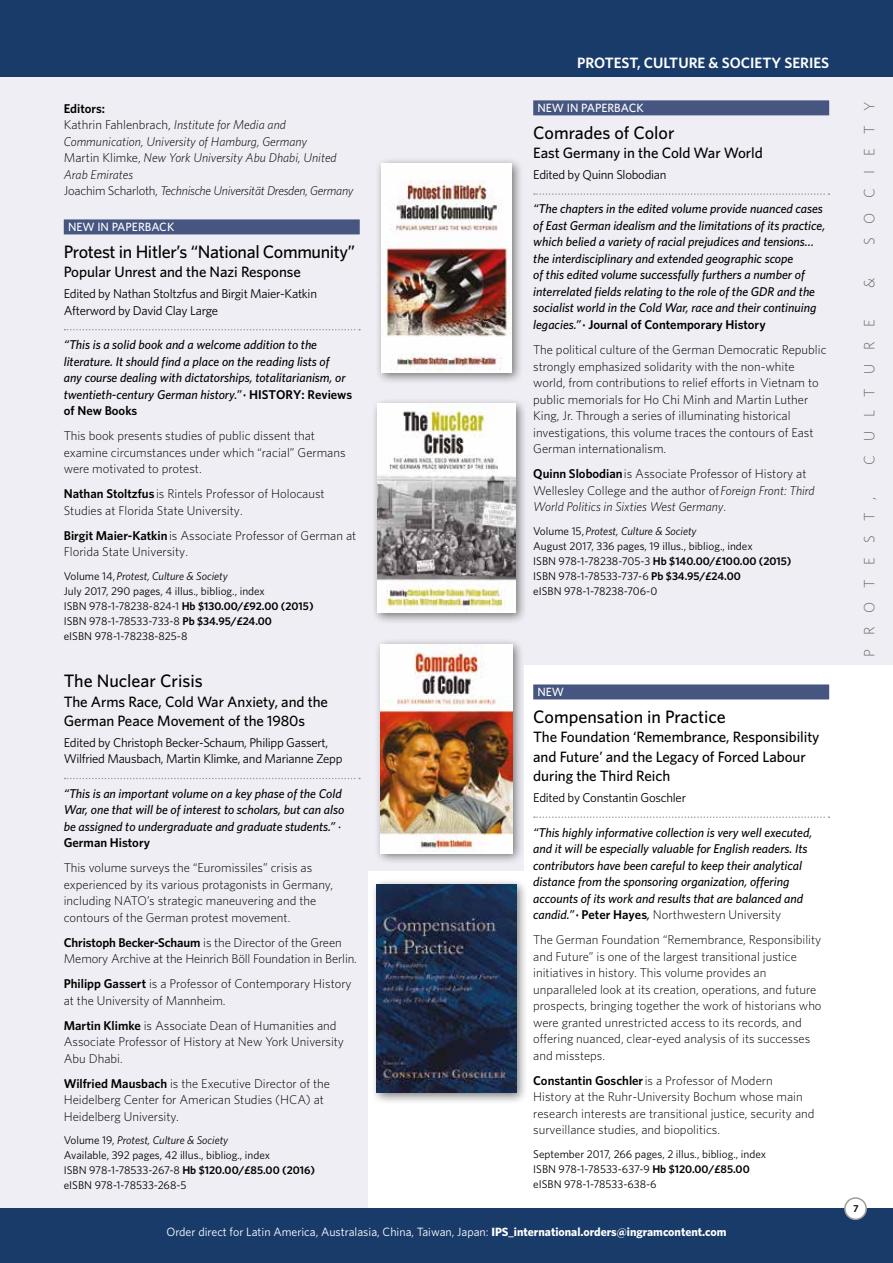
<style>
.page{position:relative;width:893px;height:1263px;background:#fff}
.page>*{position:absolute;margin:0;border:0;box-sizing:border-box;transform-origin:0 0}
.t1{font:500 18px "Whitney HTF";color:#000}
.t2{font:500 18px "Whitney HTF";letter-spacing:-.02em;color:#000}
.t3{font:500 15px/19.5px "Whitney HTF";letter-spacing:-.005em;color:#000}
.t4{font:600 15px "Whitney HTF";color:#fff}
.t5{font:300 15px "Whitney HTF";letter-spacing:.95em;color:#6b6b6a}
.t6{font:300 12.75px/16.5px "Whitney HTF";color:#000}
.t7{font:italic 500 12.75px/16.5px "Whitney HTF";color:#000}
.t8{font:italic 300 12.75px/16.5px "Whitney HTF";color:#000}
.t9{font:12.75px/16.5px "Whitney HTF";letter-spacing:-.02em;color:#000}
.t10{font:600 12.75px "Whitney HTF";color:#000}
.t11{font:600 12px "Whitney HTF";color:#fff}
.t12{font:12px "Whitney HTF";color:#fff}
.t13{font:500 12px "Whitney HTF";color:#fff}
.t14{font:11.25px/15px "Whitney HTF";color:#000}
.t15{font:600 10.5px "Myriad Pro";color:#000}
.s1{font-weight:600;font-style:normal}
.s2{font-style:normal}
.s3{font-weight:600}
.s4{font-style:italic}
.s5{font-weight:400}
.s6{font-weight:300;font-style:normal}
.s7{font-weight:700}
</style>
<div class="page">
<div style="left:0;top:0;width:893px;height:1208px;background:#eeeef4"></div>
<div style="left:368px;top:872px;width:525px;height:336px;background:#fff"></div>
<div style="left:525px;top:665px;width:368px;height:543px;background:#fff"></div>
<div style="left:533px;top:100px;width:296px;height:15px;background:#465681"></div>
<svg style="left:534px;top:193px;width:295px;height:2px"></svg>
<div style="left:533px;top:684px;width:296px;height:15px;background:#465681"></div>
<svg style="left:534px;top:816px;width:295px;height:2px"></svg>
<div style="left:64px;top:219px;width:296px;height:15px;background:#465681"></div>
<svg style="left:65px;top:329px;width:295px;height:1px"></svg>
<svg style="left:65px;top:778px;width:295px;height:1px"></svg>
<div style="left:375px;top:157px;width:149px;height:227px;background:#000;opacity:.5"></div>
<img style="left:381px;top:163px;width:131px;height:209px">
<div style="left:375px;top:638px;width:150px;height:227px;background:#000;opacity:.5"></div>
<img style="left:381px;top:644px;width:131px;height:209px">
<div style="left:371px;top:397px;width:157px;height:228px;background:#000;opacity:.5"></div>
<img style="left:377px;top:404px;width:139px;height:209px">
<div style="left:371px;top:879px;width:157px;height:226px;background:#000;opacity:.5"></div>
<img style="left:377px;top:885px;width:139px;height:208px">
<div style="left:0;top:0;width:893px;height:77px;background:#193b6a"></div>
<div style="left:0;top:1208px;width:893px;height:55px;background:#193b6a"></div>
<div style="left:845px;top:1198px;width:21px;height:21px;background:#fff;border-radius:50%"></div>
<div style="left:844px;top:1197px;width:23px;height:23px;border:2px solid #9d9d9c;border-radius:50%"></div>
<p class="t4" style="left:577px;top:53px;width:254px">PROTEST, CULTURE &amp; SOCIETY SERIES</p>
<p class="t8" style="left:64px;top:100px;width:291px"><span class="s1">Editors:<br></span><span class="s2">Kathrin Fahlenbrach,</span> Institute for Media and Communication, University of Hamburg, Germany<br><span class="s2">Martin Klimke,</span> New York University Abu Dhabi, United Arab Emirates<br><span class="s2">Joachim Scharloth,</span> Technische Universität Dresden, Germany</p>
<p class="t13" style="left:537px;top:101px;width:108px">NEW IN PAPERBACK</p>
<h1 class="t1" style="left:533px;top:122px;width:143px">Comrades of Color</h1>
<p class="t3" style="left:533px;top:143px;width:231px">East Germany in the Cold War World</p>
<p class="t9" style="left:533px;top:166px;width:135px">Edited by Quinn Slobodian</p>
<p class="t7" style="left:533px;top:200px;width:293px">“The chapters in the edited volume provide nuanced cases of East German idealism and the limitations of its practice, which belied a variety of racial prejudices and tensions… the interdisciplinary and extended geographic scope<br>of this edited volume successfully furthers a number of interrelated fields relating to the role of the GDR and the socialist world in the Cold War, race and their continuing legacies.” <span class="s1">· Journal of Contemporary History</span></p>
<p class="t6" style="left:533px;top:341px;width:295px">The political culture of the German Democratic Republic strongly emphasized solidarity with the non-white world, from contributions to relief efforts in Vietnam to public memorials for Ho Chi Minh and Martin Luther King, Jr. Through a series of illuminating historical investigations, this volume traces the contours of East German internationalism.</p>
<p class="t6" style="left:533px;top:465px;width:283px"><span class="s3">Quinn Slobodian</span> is Associate Professor of History at<br>Wellesley College and the author of <span class="s4">Foreign Front: Third<br>World Politics in Sixties West Germany</span>.</p>
<p class="t14" style="left:533px;top:523px;width:260px">Volume 15, <span class="s4">Protest, Culture &amp; Society<br></span>August 2017, 336 pages, 19 illus., bibliog., index<br>ISBN 978-1-78238-705-3 <span class="s3">Hb $140.00/£100.00 (2015)<br></span>ISBN 978-1-78533-737-6 <span class="s3">Pb $34.95/£24.00<br></span>eISBN 978-1-78238-706-0</p>
<p class="t8" style="left:64px;top:166px;width:107px">United A b Emirates</p>
<p class="t13" style="left:68px;top:220px;width:108px">NEW IN PAPERBACK</p>
<h1 class="t2" style="left:64px;top:241px;width:293px">Protest in Hitler’s “National Community”</h1>
<p class="t3" style="left:64px;top:262px;width:239px">Popular Unrest and the Nazi Response</p>
<p class="t9" style="left:64px;top:285px;width:255px">Edited by Nathan Stoltzfus and Birgit Maier-Katkin<br>Afterword by David Clay Large</p>
<p class="t7" style="left:64px;top:336px;width:290px">“This is a solid book and a welcome addition to the literature. It should find a place on the reading lists of<br>any course dealing with dictatorships, totalitarianism, or twentieth-century German history.” <span class="s1">· HISTORY: Reviews of New Books</span></p>
<p class="t6" style="left:64px;top:427px;width:283px">This book presents studies of public dissent that examine circumstances under which “racial” Germans were motivated to protest.</p>
<p class="t6" style="left:64px;top:485px;width:262px"><span class="s3">Nathan Stoltzfus</span> is Rintels Professor of Holocaust<br>Studies at Florida State University.</p>
<p class="t6" style="left:64px;top:527px;width:294px"><span class="s3">Birgit Maier-Katkin</span> is Associate Professor of German at<br>Florida State University.</p>
<p class="t14" style="left:64px;top:568px;width:251px">Volume 14, <span class="s4">Protest, Culture &amp; Society<br></span>July 2017, 290 pages, 4 illus., bibliog., index<br>ISBN 978-1-78238-824-1 <span class="s3">Hb $130.00/£92.00 (2015)<br></span>ISBN 978-1-78533-733-8 <span class="s3">Pb $34.95/£24.00<br></span>eISBN 978-1-78238-825-8</p>
<h1 class="t1" style="left:64px;top:670px;width:140px">The Nuclear Crisis</h1>
<p class="t3" style="left:64px;top:691px;width:266px">The Arms Race, Cold War Anxiety, and the<br>German Peace Movement of the 1980s</p>
<p class="t9" style="left:64px;top:734px;width:280px">Edited by Christoph Becker-Schaum, Philipp Gassert,<br>Wilfried Mausbach, Martin Klimke, and Marianne Zepp</p>
<p class="t7" style="left:64px;top:785px;width:282px">“This is an important volume on a key phase of the Cold<br>War, one that will be of interest to scholars, but can also be assigned to undergraduate and graduate students.” ·</p>
<p class="t10" style="left:64px;top:835px;width:88px">German History</p>
<p class="t6" style="left:64px;top:859px;width:271px">This volume surveys the “Euromissiles” crisis as experienced by its various protagonists in Germany, including NATO’s strategic maneuvering and the contours of the German protest movement.</p>
<p class="t6" style="left:64px;top:934px;width:295px"><span class="s3">Christoph Becker-Schaum</span> is the Director of the Green<br>Memory Archive at the Heinrich Böll Foundation in Berlin.</p>
<p class="t6" style="left:64px;top:975px;width:289px"><span class="s3">Philipp Gassert</span> is a Professor of Contemporary History at the University of Mannheim.</p>
<p class="t6" style="left:64px;top:1017px;width:282px"><span class="s3">Martin Klimke</span> is Associate Dean of Humanities and<br>Associate Professor of History at New York University<br>Abu Dhabi.</p>
<p class="t6" style="left:64px;top:1075px;width:268px"><span class="s3">Wilfried Mausbach</span> is the Executive Director of the<br>Heidelberg Center for American Studies (HCA) at<br>Heidelberg University.</p>
<p class="t14" style="left:64px;top:1133px;width:253px">Volume 19, <span class="s4">Protest, Culture &amp; Society<br></span>Available, 392 pages, 42 illus., bibliog., index<br>ISBN 978-1-78533-267-8 <span class="s3">Hb $120.00/£85.00 (2016) </span>eISBN 978-1-78533-268-5</p>
<p class="t11" style="left:116px;top:1225px;width:662px"><span class="s5">Order direct for the USA and Rest of the World on:</span> Tel: 1-800-540-8663 . Fax: (703) 661-1501 . e-mail: orders@berghahnbooks.com</p>
<p class="t13" style="left:537px;top:685px;width:28px">NEW</p>
<h1 class="t1" style="left:533px;top:706px;width:194px">Compensation in Practice</h1>
<p class="t3" style="left:533px;top:727px;width:288px">The Foundation ‘Remembrance, Responsibility and Future’ and the Legacy of Forced Labour during the Third Reich</p>
<p class="t9" style="left:533px;top:789px;width:154px">Edited by Constantin Goschler</p>
<p class="t7" style="left:533px;top:824px;width:281px">“This highly informative collection is very well executed, and it will be especially valuable for English readers. Its contributors have been careful to keep their analytical distance from the sponsoring organization, offering accounts of its work and results that are balanced and candid.” <span class="s1">· Peter Hayes</span>, <span class="s6">Northwestern University</span></p>
<p class="t6" style="left:533px;top:931px;width:290px">The German Foundation “Remembrance, Responsibility and Future” is one of the largest transitional justice initiatives in history. This volume provides an unparalleled look at its creation, operations, and future prospects, bringing together the work of historians who were granted unrestricted access to its records, and offering nuanced, clear-eyed analysis of its successes and missteps.</p>
<p class="t6" style="left:533px;top:1072px;width:283px"><span class="s3">Constantin Goschler</span> is a Professor of Modern<br>History at the Ruhr-University Bochum whose main research interests are transitional justice, security and surveillance studies, and biopolitics.</p>
<p class="t14" style="left:533px;top:1146px;width:234px">September 2017, 266 pages, 2 illus., bibliog., index<br>ISBN 978-1-78533-637-9 <span class="s3">Hb $120.00/£85.00 </span>eISBN 978-1-78533-638-6</p>
<p class="t12" style="left:166px;top:1225px;width:562px">Order direct for Latin America, Australasia, China, Taiwan, Japan: <span class="s7">IPS_international.orders@ingramcontent.com</span></p>
<p class="t5" style="left:860px;top:245px;width:145px;rotate:-90deg">SOCIETY</p>
<p class="t5" style="left:860px;top:288px;width:12px;rotate:-90deg">&amp;</p>
<p class="t5" style="left:860px;top:465px;width:147px;rotate:-90deg">CULTURE</p>
<p class="t5" style="left:860px;top:657px;width:162px;rotate:-90deg">PROTEST,</p>
<p class="t15" style="left:853px;top:1202px;width:7px">7</p>
</div>
